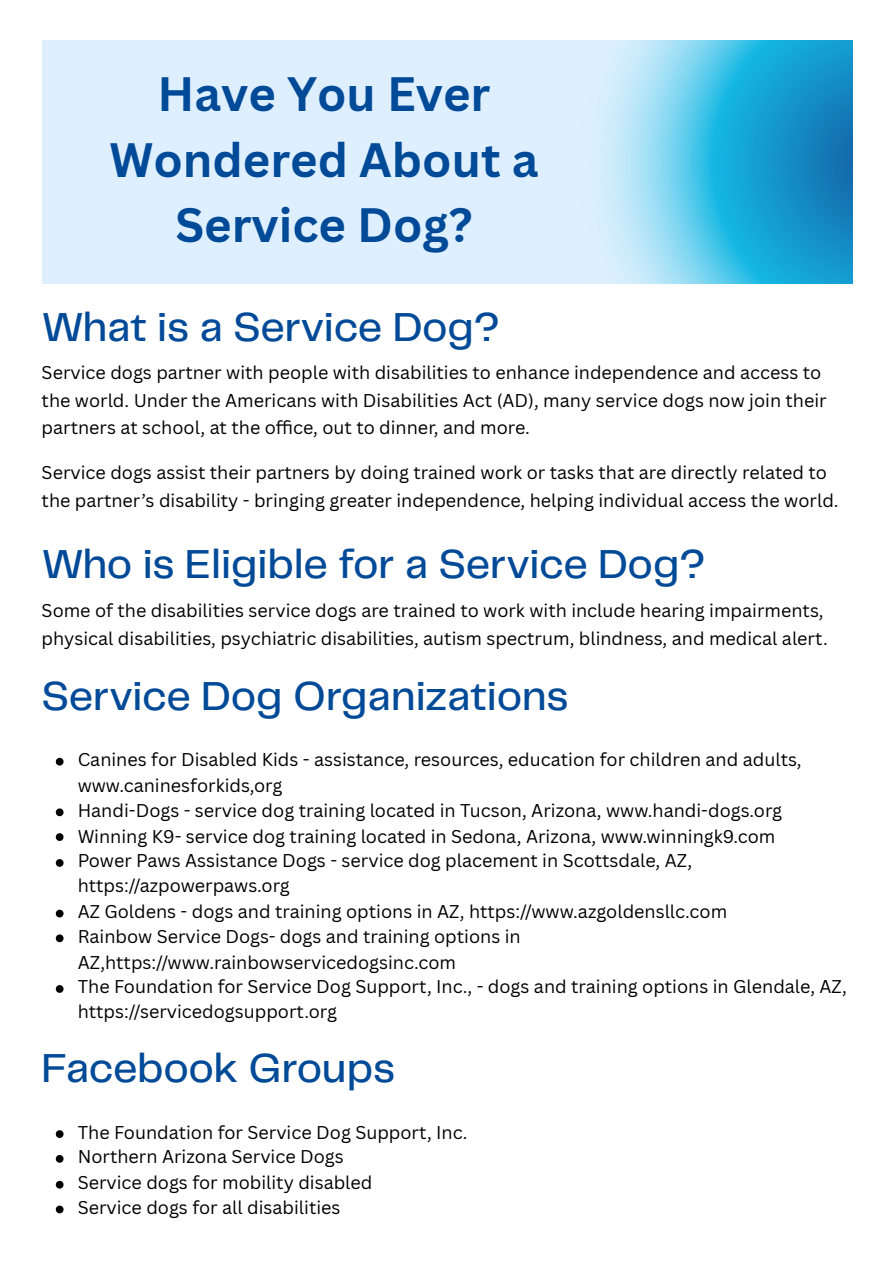
<style>
.page{position:relative;width:894px;height:1263px;background:#fff}
.page>*{position:absolute;margin:0;border:0;box-sizing:border-box;transform-origin:0 0}
.t1{font:700 46.95px/65.6px "Canva Sans";color:#004a98;text-align:center}
.t2{font:500 42px "Telegraf";letter-spacing:-.01em;color:#004a98}
.t3{font:18px/27.6px "Canva Sans";color:#000}
</style>
<div class="page">
<div style="left:42px;top:40px;width:810px;height:244px;background:#deefff"></div>
<svg style="left:603px;top:40px;width:249px;height:244px;background:#51b9e0"></svg>
<svg style="left:56px;top:758px;width:7px;height:7px"></svg>
<svg style="left:56px;top:808px;width:7px;height:8px"></svg>
<svg style="left:56px;top:833px;width:7px;height:8px"></svg>
<svg style="left:56px;top:859px;width:7px;height:8px"></svg>
<svg style="left:56px;top:910px;width:7px;height:7px"></svg>
<svg style="left:56px;top:934px;width:7px;height:8px"></svg>
<svg style="left:56px;top:985px;width:7px;height:8px"></svg>
<svg style="left:56px;top:1130px;width:7px;height:8px"></svg>
<svg style="left:56px;top:1155px;width:7px;height:8px"></svg>
<svg style="left:56px;top:1181px;width:7px;height:7px"></svg>
<svg style="left:56px;top:1206px;width:7px;height:7px"></svg>
<p class="t1" style="left:109px;top:60px;width:430px">Have You Ever<br>Wondered About a<br>Service Dog?</p>
<h1 class="t2" style="left:42px;top:309px;width:460px">What is a Service Dog?</h1>
<h1 class="t3" style="left:42px;top:358px;width:786px">Service dogs partner with people with disabilities to enhance independence and access to the world. Under the Americans with Disabilities Act (AD), many service dogs now join their partners at school, at the offi ce, out to dinner, and more.</h1>
<p class="t3" style="left:42px;top:458px;width:798px;line-height:28px">Service dogs assist their partners by doing trained work or tasks that are directly related to the partner’s disability - bringing greater independence, helping individual access the world.</p>
<h1 class="t2" style="left:42px;top:546px;width:665px">Who is Eligible for a Service Dog?</h1>
<h1 class="t3" style="left:42px;top:595px;width:787px;line-height:28.2px">Some of the disabilities service dogs are trained to work with include hearing impairments, physical disabilities, psychiatric disabilities, autism spectrum, blindness, and medical alert.</h1>
<h1 class="t2" style="left:42px;top:678px;width:528px">Service Dog Organizations</h1>
<p class="t3" style="left:78px;top:746px;width:725px;line-height:25.8px">Canines for Disabled Kids - assistance, resources, education for children and adults, www.caninesforkids,org</p>
<p class="t3" style="left:78px;top:796px;width:705px">Handi-Dogs - service dog training located in Tucson, Arizona, www.handi-dogs.org</p>
<p class="t3" style="left:78px;top:822px;width:699px">Winning K9- service dog training located in Sedona, Arizona, www.winningk9.com</p>
<p class="t3" style="left:78px;top:848px;width:615px;line-height:24.8px">Power Paws Assistance Dogs - service dog placement in Scottsdale, AZ, https://azpowerpaws.org</p>
<p class="t3" style="left:78px;top:897px;width:651px">AZ Goldens - dogs and training options in AZ, https://www.azgoldensllc.com</p>
<p class="t3" style="left:78px;top:923px;width:444px;line-height:25.8px">Rainbow Service Dogs- dogs and training options in<br>AZ,https://www.rainbowservicedogsinc.com</p>
<p class="t3" style="left:78px;top:974px;width:770px;line-height:24.8px">The Foundation for Service Dog Support, Inc., - dogs and training options in Glendale, AZ, https://servicedogsupport.org</p>
<h1 class="t2" style="left:42px;top:1050px;width:355px">Facebook Groups</h1>
<p class="t3" style="left:78px;top:1118px;width:391px">The Foundation for Service Dog Support, Inc.</p>
<p class="t3" style="left:78px;top:1142px;width:267px">Northern Arizona Service Dogs</p>
<p class="t3" style="left:78px;top:1168px;width:296px">Service dogs for mobility disabled</p>
<p class="t3" style="left:78px;top:1193px;width:264px">Service dogs for all disabilities</p>
</div>
